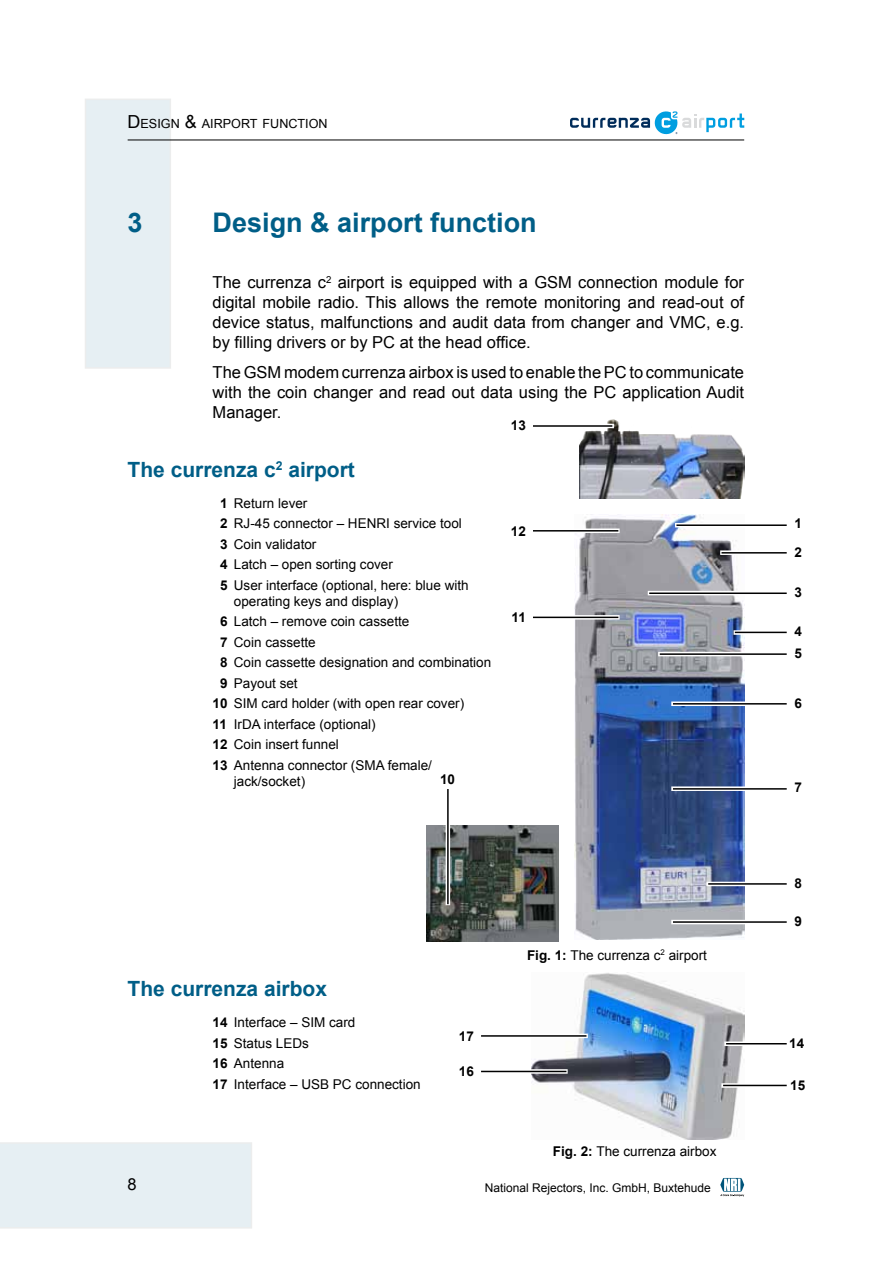
<style>
.page{position:relative;width:893px;height:1263px;background:#fff}
.page>*{position:absolute;margin:0;border:0;box-sizing:border-box;transform-origin:0 0}
.t1{font:700 27px "Arial";color:#005e87}
.t2{font:700 21px "Arial";color:#005e87}
.t3{font:16.5px/19.8px "Arial";color:#000;text-align:justify}
.t4{font:13.5px/20.4px "Arial";color:#000}
.t5{font:700 13.5px/28.5px "Arial";color:#000}
.t6{font:12.6px "Arial";color:#000}
.t7{font:12px "Arial";color:#000}
.s1{font-size:18px}
.s2{font-weight:700}
</style>
<div class="page">
<svg style="left:570px;top:111px;width:174px;height:23px"></svg>
<div style="left:85px;top:99px;width:86px;height:270px;background:#e6eff3"></div>
<div style="left:0;top:1142px;width:252px;height:86px;background:#e6eff3"></div>
<hr style="left:128px;top:140px;width:616px;height:1px;background:#000">
<svg style="left:720px;top:1178px;width:24px;height:19px"></svg>
<img style="left:426px;top:825px;width:132px;height:116px">
<hr style="left:446px;top:782px;width:4px;height:123px;background:#fff">
<hr style="left:447px;top:789px;width:2px;height:115px;background:#000">
<img style="left:580px;top:420px;width:164px;height:78px">
<hr style="left:533px;top:424px;width:81px;height:4px;background:#fff">
<hr style="left:533px;top:425px;width:79px;height:2px;background:#000">
<img style="left:574px;top:515px;width:170px;height:425px">
<hr style="left:675px;top:523px;width:112px;height:4px;background:#fff">
<hr style="left:676px;top:524px;width:111px;height:2px;background:#000">
<div style="left:720px;top:550px;width:67px;height:5px;background:#fff"></div>
<hr style="left:721px;top:552px;width:66px;height:2px;background:#000">
<hr style="left:648px;top:591px;width:139px;height:4px;background:#fff">
<hr style="left:649px;top:592px;width:138px;height:2px;background:#000">
<svg style="left:733px;top:630px;width:54px;height:5px"></svg>
<hr style="left:735px;top:632px;width:52px;height:1px;background:#000">
<hr style="left:658px;top:652px;width:129px;height:4px;background:#fff">
<hr style="left:660px;top:653px;width:127px;height:2px;background:#000">
<svg style="left:533px;top:615px;width:87px;height:5px"></svg>
<hr style="left:533px;top:617px;width:85px;height:1px;background:#000">
<svg style="left:533px;top:528px;width:87px;height:5px"></svg>
<hr style="left:533px;top:530px;width:85px;height:1px;background:#000">
<div style="left:671px;top:786px;width:116px;height:5px;background:#fff"></div>
<hr style="left:673px;top:788px;width:114px;height:2px;background:#000">
<hr style="left:706px;top:882px;width:81px;height:4px;background:#fff">
<hr style="left:708px;top:883px;width:79px;height:2px;background:#000">
<hr style="left:671px;top:920px;width:116px;height:4px;background:#fff">
<hr style="left:673px;top:921px;width:114px;height:2px;background:#000">
<svg style="left:671px;top:701px;width:116px;height:5px"></svg>
<hr style="left:673px;top:703px;width:114px;height:1px;background:#000">
<img style="left:531px;top:972px;width:213px;height:167px">
<svg style="left:724px;top:1041px;width:63px;height:5px"></svg>
<hr style="left:726px;top:1043px;width:61px;height:1px;background:#000">
<svg style="left:721px;top:1083px;width:66px;height:5px"></svg>
<hr style="left:723px;top:1085px;width:64px;height:1px;background:#000">
<div style="left:481px;top:1069px;width:87px;height:5px;background:#c5c5c5"></div>
<hr style="left:481px;top:1071px;width:85px;height:1px;background:#000">
<hr style="left:481px;top:1034px;width:107px;height:4px;background:#fff">
<hr style="left:481px;top:1035px;width:105px;height:2px;background:#000">
<p class="t6" style="left:128px;top:115px;width:202px"><span class="s1">D</span>ESIGN <span class="s1">&amp;</span> AIRPORT FUNCTION</p>
<h1 class="t1" style="left:128px;top:205px;width:17px">3</h1>
<h1 class="t1" style="left:213px;top:205px;width:326px">Design &amp; airport function</h1>
<p class="t3" style="left:213px;top:273px;width:533px">The currenza c<sup>2</sup> airport is equipped with a GSM connection module for digital mobile radio. This allows the remote monitoring and read-out of device status, malfunctions and audit data from changer and VMC, e.g. by filling drivers or by PC at the head office.</p>
<p class="t3" style="left:213px;top:363px;width:533px">The GSM modem currenza airbox is used to enable the PC to communicate with the coin changer and read out data using the PC application Audit Manager.</p>
<h2 class="t2" style="left:128px;top:455px;width:229px">The currenza c<sup>2</sup> airport</h2>
<p class="t4" style="left:220px;top:493px;width:250px"><span class="s2">1</span> Return lever<br><span class="s2">2</span> RJ-45 connector – HENRI service tool<br><span class="s2">3</span> Coin validator<br><span class="s2">4</span> Latch – open sorting cover<br><span class="s2">5</span> User interface (optional, here: blue with</p>
<p class="t4" style="left:234px;top:591px;width:166px">operating keys and display)</p>
<p class="t4" style="left:220px;top:612px;width:191px"><span class="s2">6</span> Latch – remove coin cassette</p>
<p class="t4" style="left:220px;top:632px;width:97px"><span class="s2">7</span> Coin cassette</p>
<p class="t4" style="left:220px;top:653px;width:272px"><span class="s2">8</span> Coin cassette designation and combination</p>
<p class="t4" style="left:220px;top:673px;width:79px"><span class="s2">9</span> Payout set</p>
<p class="t4" style="left:213px;top:693px;width:253px"><span class="s2">10</span> SIM card holder (with open rear cover)</p>
<p class="t4" style="left:213px;top:714px;width:165px"><span class="s2">11</span> IrDA interface (optional)</p>
<p class="t4" style="left:213px;top:734px;width:128px"><span class="s2">12</span> Coin insert funnel</p>
<p class="t4" style="left:213px;top:755px;width:221px"><span class="s2">13</span> Antenna connector (SMA female/</p>
<p class="t4" style="left:234px;top:771px;width:73px">jack/socket)</p>
<p class="t5" style="left:511px;top:412px;width:17px">13</p>
<p class="t5" style="left:511px;top:518px;width:17px">12</p>
<p class="t5" style="left:512px;top:604px;width:16px">11</p>
<p class="t5" style="left:440px;top:766px;width:17px">10</p>
<h2 class="t2" style="left:128px;top:975px;width:201px">The currenza airbox</h2>
<p class="t4" style="left:213px;top:1012px;width:210px"><span class="s2">14</span> Interface – SIM card<br><span class="s2">15</span> Status LEDs<br><span class="s2">16</span> Antenna<br><span class="s2">17</span> Interface – USB PC connection</p>
<p class="t3" style="left:128px;top:1174px;width:11px">8</p>
<p class="t5" style="left:459px;top:1022px;width:17px">17</p>
<p class="t5" style="left:459px;top:1058px;width:17px">16</p>
<p class="t4" style="left:527px;top:945px;width:181px"><span class="s2">Fig. 1:</span> The currenza c<sup>2</sup> airport</p>
<p class="t4" style="left:553px;top:1141px;width:165px"><span class="s2">Fig. 2:</span> The currenza airbox</p>
<p class="t7" style="left:485px;top:1179px;width:228px">National Rejectors, Inc. GmbH, Buxtehude</p>
<p class="t5" style="left:794px;top:510px;width:9px">1<br>2</p>
<p class="t5" style="left:794px;top:578px;width:9px">3</p>
<p class="t5" style="left:794px;top:620px;width:9px;line-height:22.4px">4<br>5</p>
<p class="t5" style="left:794px;top:690px;width:9px">6</p>
<p class="t5" style="left:794px;top:773px;width:9px">7</p>
<p class="t5" style="left:794px;top:869px;width:9px">8</p>
<p class="t5" style="left:794px;top:908px;width:9px">9</p>
<p class="t5" style="left:789px;top:1029px;width:17px">14</p>
<p class="t5" style="left:790px;top:1071px;width:17px">15</p>
</div>
